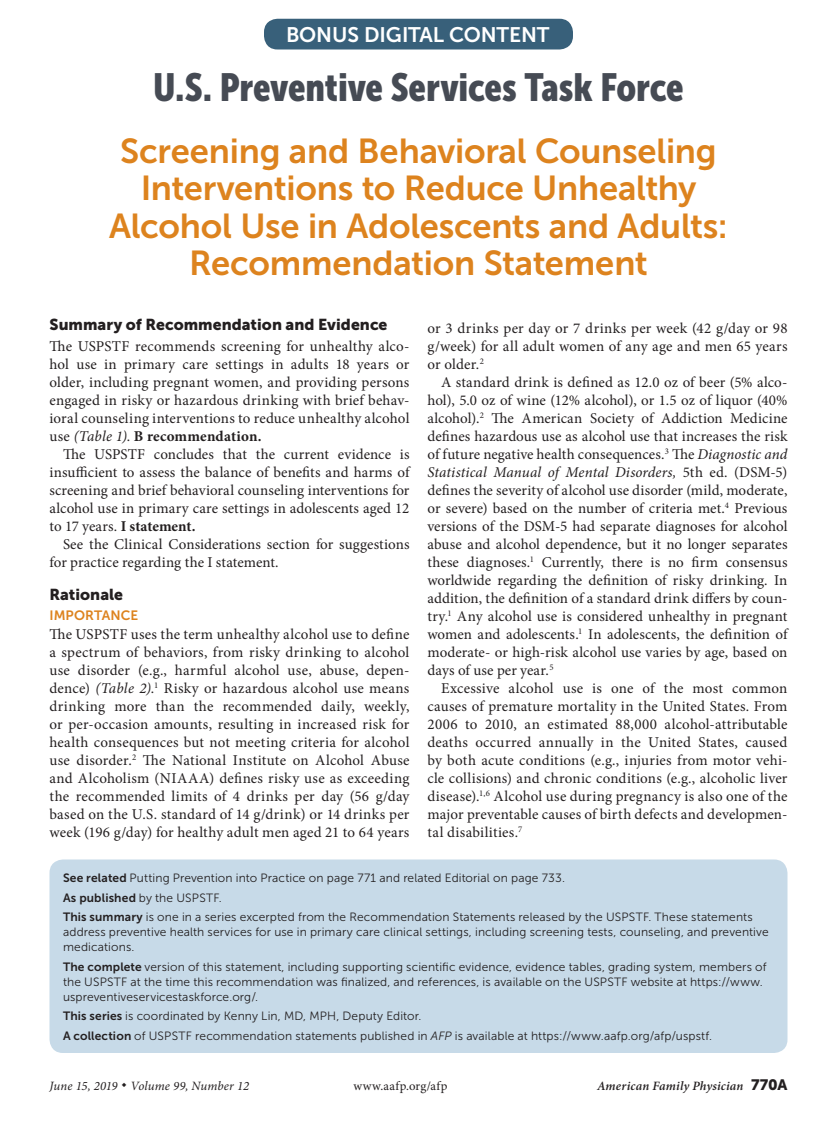
<style>
.page{position:relative;width:837px;height:1134px;background:#fff}
.page>*{position:absolute;margin:0;border:0;box-sizing:border-box;transform-origin:0 0}
.department_name{font:39px "Museo Sans Cond 900";letter-spacing:-.005em;color:#464b54}
.department_title{font:34.5px/37.5px "Museo Sans 700";letter-spacing:-.005em;color:#dd831e;text-align:center}
.t1{font:21px "Museo Sans 700";letter-spacing:-.005em;color:#fff}
.head1{font:15.75px "Museo Sans 900";color:#231f20}
.body_text{font:15px/18px "Minion Pro";letter-spacing:.01em;color:#231f20;text-align:justify}
.body_noindent{font:15px/18px "Minion Pro";letter-spacing:.01em;color:#231f20;text-align:justify}
.head2_nospace{font:13.5px "Museo Sans 700";letter-spacing:.005em;color:#dd831e}
.t2{font:italic 12.75px "Minion Pro";letter-spacing:.01em;color:#231f20}
.t3{font:italic 600 12.75px "Minion Pro";letter-spacing:.015em;color:#231f20}
.t4{font:12.75px "Minion Pro";letter-spacing:.03em;color:#231f20}
.blurb{font:12px/15px "Museo Sans 300";letter-spacing:.01em;color:#231f20}
.s1{font-style:italic}
.s2{font-weight:700}
.s3{font-family:"Museo Sans 700"}
.s4{font-family:"Museo Sans 900";font-weight:400;font-style:normal;font-size:15px}
</style>
<div class="page">
<div style="left:264px;top:19px;width:309px;height:30px;background:#38607a;border-radius:14px"></div>
<div style="left:50px;top:860px;width:738px;height:193px;background:#c7dae8;border-radius:14px"></div>
<h3 class="t1" style="left:286px;top:23px;width:265px">BONUS DIGITAL CONTENT</h3>
<p class="department_name" style="left:153px;top:65px;width:532px">U.S. Preventive Services Task Force</p>
<p class="department_title" style="left:109px;top:132px;width:620px">Screening and Behavioral Counseling Interventions to Reduce Unhealthy Alcohol Use in Adolescents and Adults:<br>Recommendation Statement</p>
<p class="head1" style="left:50px;top:316px;width:340px">Summary of Recommendation and Evidence</p>
<p class="body_noindent" style="left:50px;top:337px;width:362px">The USPSTF recommends screening for unhealthy alco&shy;hol use in primary care settings in adults 18 years or older, including pregnant women, and providing persons engaged in risky or hazardous drinking with brief behav&shy;ioral counseling interventions to reduce unhealthy alcohol use <span class="s1">(Table 1)</span>. <span class="s2">B recommendation.</span></p>
<p class="body_text" style="left:50px;top:445px;width:362px;text-indent:14px">The USPSTF concludes that the current evidence is insufficient to assess the balance of benefits and harms of screening and brief behavioral counseling interventions for alcohol use in primary care settings in adolescents aged 12 to 17 years. <span class="s2">I statement.</span></p>
<p class="body_text" style="left:50px;top:535px;width:362px;text-indent:14px">See the Clinical Considerations section for suggestions for practice regarding the I statement.</p>
<p class="head1" style="left:50px;top:586px;width:75px">Rationale</p>
<p class="head2_nospace" style="left:50px;top:607px;width:90px">IMPORTANCE</p>
<p class="body_noindent" style="left:50px;top:625px;width:362px">The USPSTF uses the term unhealthy alcohol use to define a spectrum of behaviors, from risky drinking to alcohol use disorder (e.g., harmful alcohol use, abuse, depen&shy;dence) <span class="s1">(Table 2)</span>.<sup>1</sup> Risky or hazardous alcohol use means drinking more than the recommended daily, weekly, or per-occasion amounts, resulting in increased risk for health consequences but not meeting criteria for alcohol use disorder.<sup>2</sup> The National Institute on Alcohol Abuse and Alcoholism (NIAAA) defines risky use as exceeding the recommended limits of 4 drinks per day (56 g/day based on the U.S. standard of 14 g/drink) or 14 drinks per week (196 g/day) for healthy adult men aged 21 to 64 years</p>
<p class="body_noindent" style="left:428px;top:319px;width:362px">or 3 drinks per day or 7 drinks per week (42 g/day or 98 g/week) for all adult women of any age and men 65 years or older.<sup>2</sup></p>
<p class="body_text" style="left:428px;top:373px;width:362px;text-indent:14px">A standard drink is defined as 12.0 oz of beer (5% alco&shy;hol), 5.0 oz of wine (12% alcohol), or 1.5 oz of liquor (40% alcohol).<sup>2</sup> The American Society of Addiction Medicine defines hazardous use as alcohol use that increases the risk of future negative health consequences.<sup>3</sup> The <span class="s1">Diagnostic and Statistical Manual of Mental Disorders,</span> 5th ed. (DSM-5) defines the severity of alcohol use disorder (mild, moderate, or severe) based on the number of criteria met.<sup>4</sup> Previous versions of the DSM-5 had separate diagnoses for alcohol abuse and alcohol dependence, but it no longer separates these diagnoses.<sup>1</sup> Currently, there is no firm consensus worldwide regarding the definition of risky drinking. In addition, the definition of a standard drink differs by coun&shy;try.<sup>1</sup> Any alcohol use is considered unhealthy in pregnant women and adolescents.<sup>1</sup> In adolescents, the definition of moderate- or high-risk alcohol use varies by age, based on days of use per year.<sup>5</sup></p>
<p class="body_text" style="left:428px;top:679px;width:362px;text-indent:14px">Excessive alcohol use is one of the most common causes of premature mortality in the United States. From 2006 to 2010, an estimated 88,000 alcohol-attributable deaths occurred annually in the United States, caused by both acute conditions (e.g., injuries from motor vehi&shy;cle collisions) and chronic conditions (e.g., alcoholic liver disease).<sup>1,6</sup> Alcohol use during pregnancy is also one of the major preventable causes of birth defects and developmen&shy;tal disabilities.<sup>7</sup></p>
<p class="blurb" style="left:63px;top:870px;width:503px"><span class="s3">See related</span> Putting Prevention into Practice on page 771 and related Editorial on page 733.</p>
<p class="blurb" style="left:63px;top:890px;width:160px"><span class="s3">As published</span> by the USPSTF.</p>
<p class="blurb" style="left:63px;top:909px;width:707px"><span class="s3">This summary</span> is one in a series excerpted from the Recommendation Statements released by the USPSTF. These statements address preventive health services for use in primary care clinical settings, including screening tests, counseling, and preventive medications.</p>
<p class="blurb" style="left:63px;top:959px;width:705px"><span class="s3">The complete</span> version of this statement, including supporting scientific evidence, evidence tables, grading system, members of the USPSTF at the time this recommendation was finalized, and references, is available on the USPSTF website at https://www. uspreventiveservicestaskforce.org/.</p>
<p class="blurb" style="left:63px;top:1008px;width:360px"><span class="s3">This series</span> is coordinated by Kenny Lin, MD, MPH, Deputy Editor.</p>
<p class="blurb" style="left:63px;top:1028px;width:651px"><span class="s3">A collection</span> of USPSTF recommendation statements published in <span class="s1">AFP</span> is available at https://www.aafp.org/afp/uspstf.</p>
<p class="t2" style="left:50px;top:1078px;width:201px">June 15, 2019 ◆ Volume 99, Number 12</p>
<p class="t4" style="left:353px;top:1078px;width:96px">www.aafp.org/afp</p>
<p class="t3" style="left:597px;top:1077px;width:192px">American Family Physician <span class="s4">770A</span></p>
</div>
